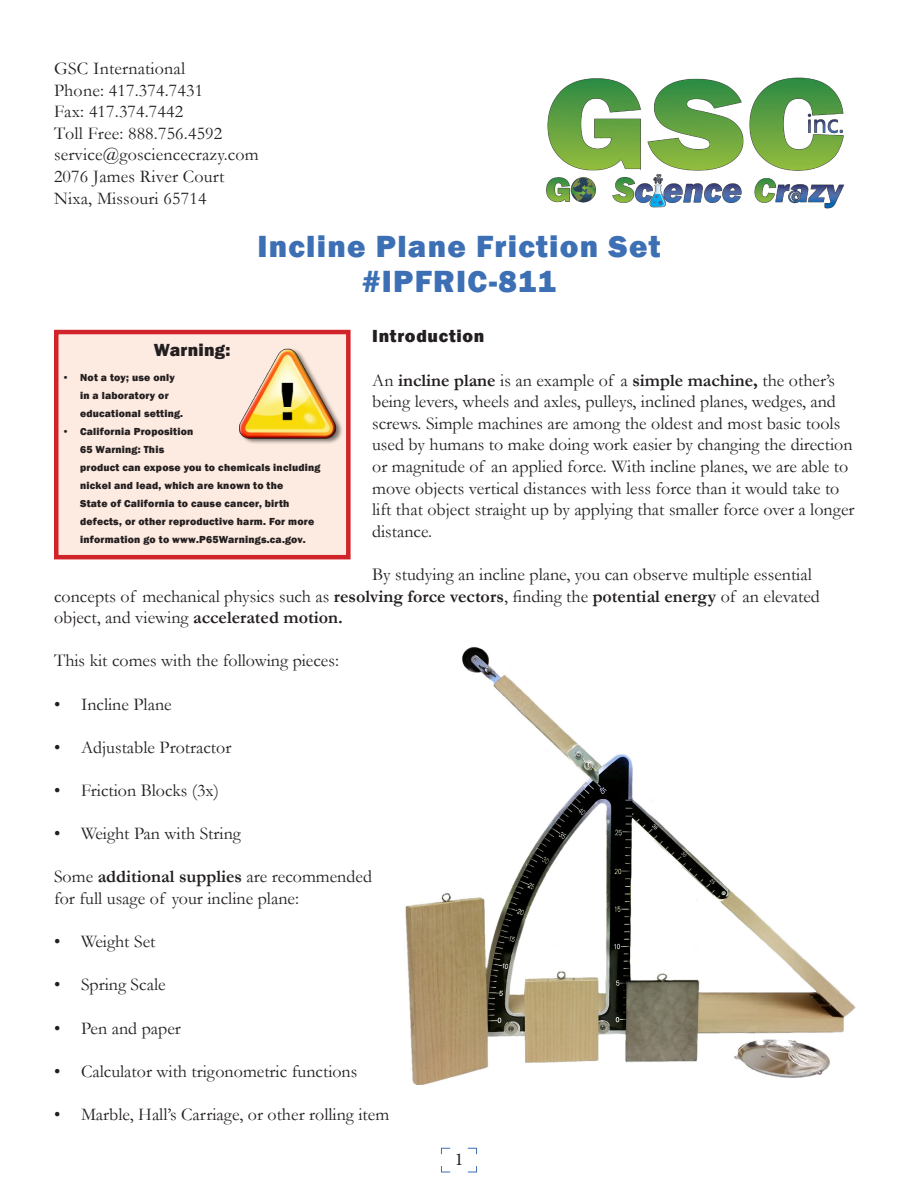
<style>
.page{position:relative;width:918px;height:1188px;background:#fff}
.page>*{position:absolute;margin:0;border:0;box-sizing:border-box;transform-origin:0 0}
.Title_Style{font:800 31.5px "Franklin Gothic";letter-spacing:.04em;color:#3d6fb4}
.Body_Paragraph_Style{font:18px/21.6px "Garamond";color:#231f20}
.Address_Style_1{font:18px/21.6px "Garamond";letter-spacing:.01em;color:#231f20}
.Body_Paragraph_Style-2{font:800 18px "Franklin Gothic";letter-spacing:.04em;color:#231f20}
.Warning_Title_Style{font:800 18px "Franklin Gothic";letter-spacing:.015em;color:#231f20}
.t1{font:18px "Minion Pro";color:#231f20}
.t2{font:800 10.5px/18px "Franklin Gothic";letter-spacing:.02em;color:#231f20}
.s1{font-weight:700}
</style>
<div class="page">
<svg style="left:441px;top:1148px;width:36px;height:25px"></svg>
<img style="left:546px;top:77px;width:299px;height:132px">
<div style="left:56px;top:332px;width:292px;height:225px;background:#fdeae0"></div>
<div style="left:54px;top:330px;width:297px;height:229px;border:4px solid #d1232a"></div>
<img style="left:239px;top:348px;width:103px;height:96px">
<img style="left:405px;top:647px;width:451px;height:437px">
<p class="Address_Style_1" style="left:54px;top:57px;width:206px">GSC International<br>Phone: 417.374.7431<br>Fax: 417.374.7442<br>Toll Free: 888.756.4592 service@gosciencecrazy.com<br>2076 James River Court<br>Nixa, Missouri 65714</p>
<p class="Title_Style" style="left:257px;top:227px;width:405px">Incline Plane Friction Set</p>
<p class="Title_Style" style="left:362px;top:261px;width:195px">#IPFRIC-811</p>
<p class="Body_Paragraph_Style-2" style="left:372px;top:325px;width:114px">Introduction</p>
<p class="Body_Paragraph_Style" style="left:372px;top:369px;width:484px">An <span class="s1">incline plane</span> is an example of a <span class="s1">simple machine,</span> the other’s being levers, wheels and axles, pulleys, inclined planes, wedges, and screws. Simple machines are among the oldest and most basic tools used by humans to make doing work easier by changing the direction or magnitude of an applied force. With incline planes, we are able to move objects vertical distances with less force than it would take to lift that object straight up by applying that smaller force over a longer distance.</p>
<p class="Body_Paragraph_Style" style="left:54px;top:563px;width:767px;text-indent:318px">By studying an incline plane, you can observe multiple essential concepts of mechanical physics such as <span class="s1">resolving force vectors</span>, finding the <span class="s1">potential energy</span> of an elevated object, and viewing <span class="s1">accelerated motion.</span></p>
<p class="Body_Paragraph_Style" style="left:54px;top:649px;width:287px">This kit comes with the following pieces:</p>
<p class="Body_Paragraph_Style" style="left:54px;top:693px;width:119px">• Incline Plane</p>
<p class="Body_Paragraph_Style" style="left:54px;top:736px;width:179px">• Adjustable Protractor</p>
<p class="Body_Paragraph_Style" style="left:54px;top:779px;width:167px">• Friction Blocks (3x)</p>
<p class="Body_Paragraph_Style" style="left:54px;top:822px;width:188px">• Weight Pan with String</p>
<p class="Body_Paragraph_Style" style="left:54px;top:865px;width:320px">Some <span class="s1">additional supplies</span> are recommended for full usage of your incline plane:</p>
<p class="Body_Paragraph_Style" style="left:54px;top:930px;width:103px">• Weight Set</p>
<p class="Body_Paragraph_Style" style="left:54px;top:973px;width:113px">• Spring Scale</p>
<p class="Body_Paragraph_Style" style="left:54px;top:1017px;width:128px">• Pen and paper</p>
<p class="Body_Paragraph_Style" style="left:54px;top:1060px;width:305px">• Calculator with trigonometric functions</p>
<p class="Body_Paragraph_Style" style="left:54px;top:1103px;width:337px">• Marble, Hall’s Carriage, or other rolling item</p>
<p class="Warning_Title_Style" style="left:154px;top:338px;width:78px">Warning:</p>
<p class="t2" style="left:80px;top:368px;width:105px;text-indent:-18px">• Not a toy; use only in a laboratory or educational setting.</p>
<p class="t2" style="left:80px;top:422px;width:242px;text-indent:-18px">• California Proposition<br>65 Warning: This<br>product can expose you to chemicals including nickel and lead, which are known to the<br>State of California to cause cancer, birth defects, or other reproductive harm. For more information go to www.P65Warnings.ca.gov.</p>
<p class="t1" style="left:455px;top:1147px;width:10px">1</p>
</div>
